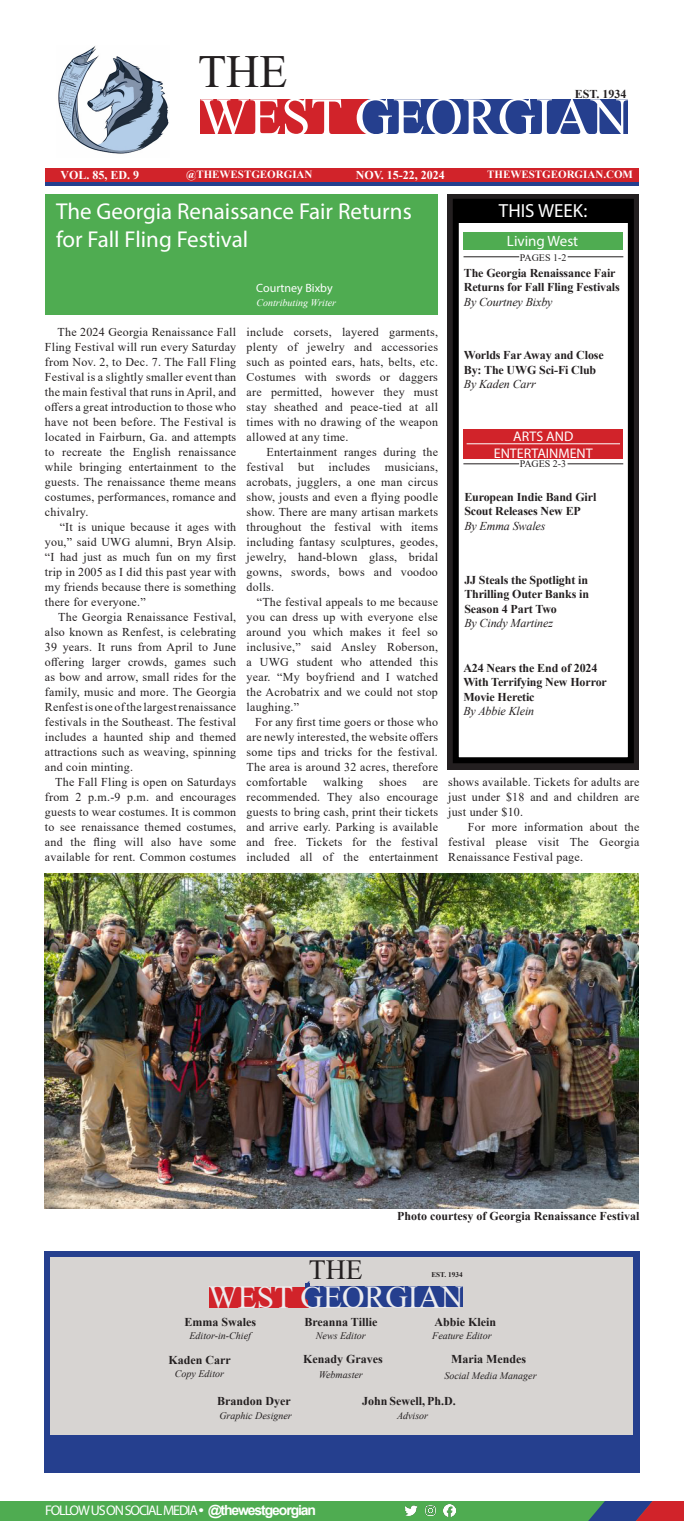
<style>
.page{position:relative;width:684px;height:1521px;background:#fff}
.page>*{position:absolute;margin:0;border:0;box-sizing:border-box;transform-origin:0 0}
.t1{font:54.1px "Times New Roman";color:#fff}
.t2{font:46px "Times New Roman";color:#231f20}
.t3{font:32.1px "Times New Roman";color:#ececee}
.t4{font:27.7px "Times New Roman";color:#231f20}
.t5{font:23px/27.6px "Myriad Pro";color:#fff}
.t6{font:19px "Myriad Pro";color:#fff}
.t7{font:15px "Myriad Pro";color:#fff}
.t8{font:14px "Myriad Pro";letter-spacing:-.075em;color:#fff}
.t9{font:14px "Myriad Pro";color:#fff}
.t10{font:12px/15px "Times New Roman";letter-spacing:.02em;color:#231f20;text-align:justify}
.t11{font:700 12px/14.4px "Times New Roman";letter-spacing:-.01em;color:#231f20}
.t12{font:italic 12px "Times New Roman";letter-spacing:-.01em;color:#231f20}
.t13{font:700 12px "Times New Roman";color:#fff}
.t14{font:12px "Myriad Pro";color:#fff}
.t15{font:700 11px "Times New Roman";color:#fff}
.t16{font:italic 10px "Times New Roman";color:#231f20}
.t17{font:italic 10px "Times New Roman";color:#fff}
.t18{font:10px "Times New Roman";color:#231f20}
.t19{font:700 7.2px "Times New Roman";color:#231f20}
.s1{font-family:"Arial";font-weight:700}
</style>
<div class="page">
<div style="left:45px;top:168px;width:593px;height:14px;background:#d1232a"></div>
<div style="left:200px;top:100px;width:168px;height:34px;background:#d1232a"></div>
<img style="left:58px;top:46px;width:111px;height:108px">
<div style="left:448px;top:195px;width:191px;height:575px;background:#231f20"></div>
<div style="left:453px;top:199px;width:181px;height:564px;background:#fff;border:6px solid #000"></div>
<div style="left:456px;top:202px;width:177px;height:21px;background:#000"></div>
<hr style="left:45px;top:182px;width:594px;height:4px;background:#253f8e">
<div style="left:362px;top:104px;width:7px;height:28px;background:#253f8e"></div>
<div style="left:368px;top:100px;width:259px;height:34px;background:#253f8e"></div>
<div style="left:0;top:1487px;width:684px;height:33px;background:#4fac51"></div>
<svg style="left:588px;top:1500px;width:96px;height:20px"></svg>
<div style="left:0;top:1475px;width:684px;height:25px;background:#fff"></div>
<svg style="left:405px;top:1505px;width:12px;height:10px"></svg>
<svg style="left:425px;top:1505px;width:11px;height:11px"></svg>
<svg style="left:444px;top:1504px;width:12px;height:12px"></svg>
<div style="left:463px;top:429px;width:160px;height:30px;background:#d1232a"></div>
<hr style="left:463px;top:463px;width:56px;height:1px;background:#231f20">
<hr style="left:568px;top:463px;width:55px;height:1px;background:#231f20">
<hr style="left:467px;top:443px;width:153px;height:1px;background:#fff">
<div style="left:45px;top:194px;width:393px;height:120px;background:#4fac51"></div>
<div style="left:463px;top:233px;width:160px;height:17px;background:#4fac51"></div>
<hr style="left:464px;top:256px;width:55px;height:1px;background:#231f20">
<hr style="left:568px;top:256px;width:55px;height:1px;background:#231f20">
<img style="left:44px;top:873px;width:595px;height:335px">
<div style="left:44px;top:1251px;width:595px;height:221px;background:#253f8e"></div>
<div style="left:51px;top:1257px;width:582px;height:177px;background:#d7d4d2"></div>
<div style="left:209px;top:1287px;width:99px;height:20px;background:#d1232a"></div>
<hr style="left:305px;top:1283px;width:4px;height:16px;background:#253f8e">
<div style="left:308px;top:1286px;width:155px;height:20px;background:#253f8e"></div>
<p class="t2" style="left:198px;top:39px;width:91px">THE</p>
<p class="t11" style="left:575px;top:87px;width:53px">EST. 1934</p>
<p class="t1" style="left:200px;top:79px;width:431px">WEST GEORGIAN</p>
<p class="t13" style="left:61px;top:166px;width:80px">VOL. 85, ED. 9</p>
<p class="t15" style="left:186px;top:167px;width:128px">@THEWESTGEORGIAN</p>
<p class="t15" style="left:487px;top:167px;width:147px">THEWESTGEORGIAN.COM</p>
<p class="t13" style="left:356px;top:166px;width:91px">NOV. 15-22, 2024</p>
<p class="t5" style="left:56px;top:197px;width:357px">The Georgia Renaissance Fair Returns for Fall Fling Festival</p>
<p class="t14" style="left:256px;top:281px;width:78px">Courtney Bixby</p>
<p class="t17" style="left:256px;top:295px;width:81px">Contributing Writer</p>
<p class="t10" style="left:247px;top:324px;width:193px">include corsets, layered garments, plenty of jewelry and accessories such as pointed ears, hats, belts, etc.<br>Costumes with swords or daggers are permitted, however they must stay sheathed and peace-tied at all times with no drawing of the weapon allowed at any time.</p>
<p class="t10" style="left:247px;top:444px;width:193px;text-indent:20px">Entertainment ranges during the festival but includes musicians, acrobats, jugglers, a one man circus show, jousts and even a flying poodle show. There are many artisan markets throughout the festival with items including fantasy sculptures, geodes, jewelry, hand-blown glass, bridal gowns, swords, bows and voodoo dolls.</p>
<p class="t10" style="left:247px;top:594px;width:193px;text-indent:10px">“The festival appeals to me because you can dress up with everyone else around you which makes it feel so inclusive,” said Ansley Roberson, a UWG student who attended this year. “My boyfriend and I watched the Acrobatrix and we could not stop laughing.”</p>
<p class="t10" style="left:247px;top:714px;width:193px;text-indent:9px">For any first time goers or those who are newly interested, the website offers some tips and tricks for the festival.<br>The area is around 32 acres, therefore comfortable</p>
<p class="t6" style="left:499px;top:199px;width:90px">THIS WEEK:</p>
<p class="t7" style="left:507px;top:232px;width:73px">Living West</p>
<p class="t11" style="left:464px;top:265px;width:158px">The Georgia Renaissance Fair<br>Returns for Fall Fling Festivals</p>
<p class="t12" style="left:464px;top:293px;width:90px">By Courtney Bixby</p>
<p class="t18" style="left:520px;top:250px;width:48px">PAGES 1-2</p>
<p class="t10" style="left:45px;top:324px;width:193px;text-indent:13px">The 2024 Georgia Renaissance Fall Fling Festival will run every Saturday from Nov. 2, to Dec. 7. The Fall Fling Festival is a slightly smaller event than the main festival that runs in April, and offers a great introduction to those who have not been before. The Festival is located in Fairburn, Ga. and attempts to recreate the English renaissance while bringing entertainment to the guests. The renaissance theme means costumes, performances, romance and chivalry.</p>
<p class="t10" style="left:45px;top:519px;width:193px;text-indent:15px">“It is unique because it ages with you,” said UWG alumni, Bryn Alsip. “I had just as much fun on my first trip in 2005 as I did this past year with my friends because there is something there for everyone.”</p>
<p class="t10" style="left:45px;top:609px;width:193px;text-indent:13px">The Georgia Renaissance Festival, also known as Renfest, is celebrating 39 years. It runs from April to June offering larger crowds, games such as bow and arrow, small rides for the family, music and more. The Georgia Renfest is one of the largest renaissance festivals in the Southeast. The festival includes a haunted ship and themed attractions such as weaving, spinning and coin minting.</p>
<p class="t10" style="left:45px;top:774px;width:193px;text-indent:10px">The Fall Fling is open on Saturdays from 2 p.m.-9 p.m. and encourages guests to wear costumes. It is common to see renaissance themed costumes, and the fling will also have some available for rent. Common costumes</p>
<p class="t11" style="left:464px;top:348px;width:142px">Worlds Far Away and Close<br>By: The UWG Sci-Fi Club</p>
<p class="t12" style="left:464px;top:376px;width:73px">By Kaden Carr</p>
<p class="t8" style="left:513px;top:428px;width:62px">ARTS AND</p>
<p class="t9" style="left:494px;top:444px;width:100px">ENTERTAINMENT</p>
<p class="t18" style="left:520px;top:457px;width:48px">PAGES 2-3</p>
<p class="t11" style="left:464px;top:489px;width:134px">European Indie Band Girl<br>Scout Releases New EP</p>
<p class="t12" style="left:464px;top:517px;width:83px">By Emma Swales</p>
<p class="t11" style="left:464px;top:572px;width:126px;text-align:justify">JJ Steals the Spotlight in Thrilling Outer Banks in Season 4 Part Two</p>
<p class="t12" style="left:464px;top:615px;width:90px">By Cindy Martinez</p>
<p class="t11" style="left:463px;top:660px;width:145px">A24 Nears the End of 2024<br>With Terrifying New Horror<br>Movie Heretic</p>
<p class="t12" style="left:463px;top:703px;width:72px">By Abbie Klein</p>
<p class="t10" style="left:247px;top:774px;width:193px;text-indent:176px">are recommended. They also encourage guests to bring cash, print their tickets and arrive early. Parking is available and free. Tickets for the festival included all of the entertainment</p>
<p class="t10" style="left:448px;top:773px;width:193px">shows available. Tickets for adults are just under $18 and and children are just under $10.</p>
<p class="t10" style="left:323px;top:774px;width:42px">walking</p>
<p class="t10" style="left:379px;top:774px;width:29px">shoes</p>
<p class="t10" style="left:448px;top:818px;width:193px;text-indent:20px">For more information about the festival please visit The Georgia Renaissance Festival page.</p>
<p class="t11" style="left:397px;top:1208px;width:244px">Photo courtesy of Georgia Renaissance Festival</p>
<p class="t4" style="left:309px;top:1250px;width:55px">THE</p>
<p class="t19" style="left:431px;top:1269px;width:33px">EST. 1934</p>
<p class="t3" style="left:208px;top:1274px;width:257px">WEST GEORGIAN</p>
<p class="t11" style="left:184px;top:1314px;width:73px">Emma Swales</p>
<p class="t16" style="left:189px;top:1328px;width:63px">Editor-in-Chief</p>
<p class="t11" style="left:168px;top:1352px;width:64px">Kaden Carr</p>
<p class="t16" style="left:175px;top:1366px;width:51px">Copy Editor</p>
<p class="t11" style="left:304px;top:1314px;width:75px">Breanna Tillie</p>
<p class="t11" style="left:435px;top:1314px;width:63px">Abbie Klein</p>
<p class="t16" style="left:316px;top:1328px;width:51px">News Editor</p>
<p class="t16" style="left:432px;top:1328px;width:61px">Feature Editor</p>
<p class="t11" style="left:303px;top:1351px;width:81px">Kenady Graves</p>
<p class="t11" style="left:451px;top:1351px;width:76px">Maria Mendes</p>
<p class="t16" style="left:319px;top:1368px;width:46px">Webmaster</p>
<p class="t16" style="left:444px;top:1369px;width:94px">Social Media Manager</p>
<p class="t11" style="left:217px;top:1392px;width:75px">Brandon Dyer</p>
<p class="t11" style="left:362px;top:1392px;width:95px">John Sewell, Ph.D.</p>
<p class="t16" style="left:219px;top:1409px;width:74px">Graphic Designer</p>
<p class="t16" style="left:397px;top:1409px;width:33px">Advisor</p>
<p class="t8" style="left:45px;top:1501px;width:273px">FOLLOW US ON SOCIAL MEDIA <span class="s1">• @thewestgeorgian</span></p>
</div>
